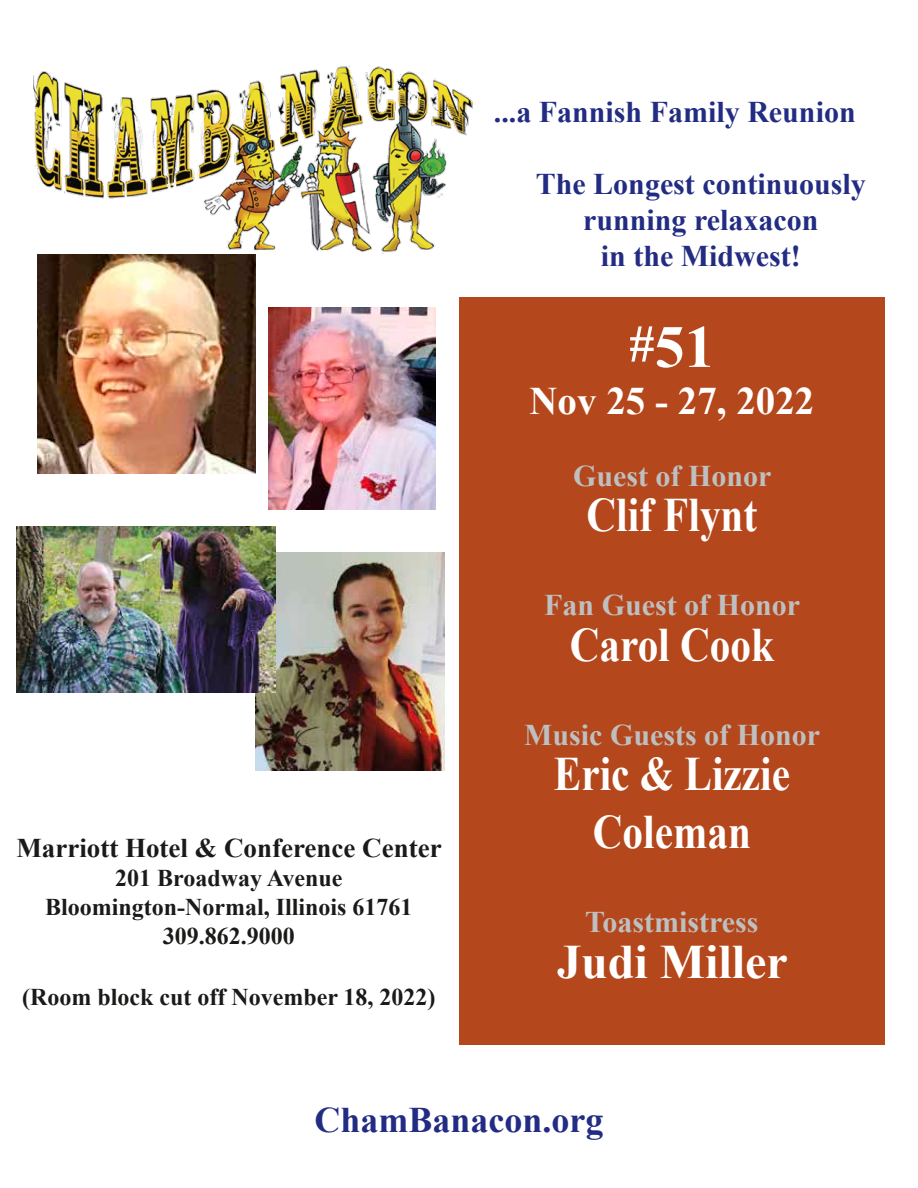
<style>
.page{position:relative;width:918px;height:1188px;background:#fff}
.page>*{position:absolute;margin:0;border:0;box-sizing:border-box;transform-origin:0 0}
.t1{font:700 60px "Times New Roman";color:#fff}
.t2{font:700 48px/57.6px "Times New Roman";color:#fff;text-align:center;scale:.86 1}
.t3{font:700 48px "Times New Roman";color:#fff}
.t4{font:700 39px "Times New Roman";color:#fff}
.t5{font:700 36px "Times New Roman";color:#222c83}
.t6{font:700 30px/36px "Times New Roman";color:#222c83;text-align:center}
.t7{font:700 30px "Times New Roman";color:#bebfc0}
.t8{font:700 27px "Times New Roman";color:#1a1a19}
.t9{font:700 24px/28.8px "Times New Roman";color:#1a1a19;text-align:center}
.s1{font-size:51px}
</style>
<div class="page">
<img style="left:33px;top:66px;width:440px;height:188px">
<div style="left:459px;top:297px;width:426px;height:747px;background:#b4481c"></div>
<img style="left:256px;top:552px;width:189px;height:219px">
<img style="left:17px;top:527px;width:258px;height:165px">
<img style="left:268px;top:308px;width:168px;height:201px">
<img style="left:37px;top:255px;width:219px;height:218px">
<p class="t6" style="left:494px;top:94px;width:363px">...a Fannish Family Reunion</p>
<p class="t6" style="left:536px;top:166px;width:332px">The Longest continuously running relaxacon<br>in the Midwest!</p>
<h1 class="t1" style="left:629px;top:305px;width:87px"><span class="s1">#</span>51</h1>
<h3 class="t4" style="left:529px;top:374px;width:286px">Nov 25 - 27, 2022</h3>
<p class="t7" style="left:573px;top:455px;width:200px">Guest of Honor</p>
<h2 class="t2" style="left:587px;top:485px;width:200px">Clif Flynt</h2>
<p class="t8" style="left:16px;top:829px;width:427px">Marriott Hotel &amp; Conference Center</p>
<p class="t9" style="left:45px;top:863px;width:369px">201 Broadway Avenue<br>Bloomington-Normal, Illinois 61761<br>309.862.9000</p>
<p class="t9" style="left:22px;top:982px;width:415px">(Room block cut off November 18, 2022)</p>
<p class="t7" style="left:544px;top:585px;width:257px">Fan Guest of Honor</p>
<h2 class="t2" style="left:570px;top:615px;width:239px">Carol Cook</h2>
<p class="t7" style="left:524px;top:714px;width:297px">Music Guests of Honor</p>
<h2 class="t2" style="left:554px;top:744px;width:276px">Eric &amp; Lizzie<br>Coleman</h2>
<p class="t7" style="left:585px;top:901px;width:175px">Toastmistress</p>
<h2 class="t3" style="left:557px;top:928px;width:232px">Judi Miller</h2>
<h3 class="t5" style="left:314px;top:1095px;width:291px">ChamBanacon.org</h3>
</div>
